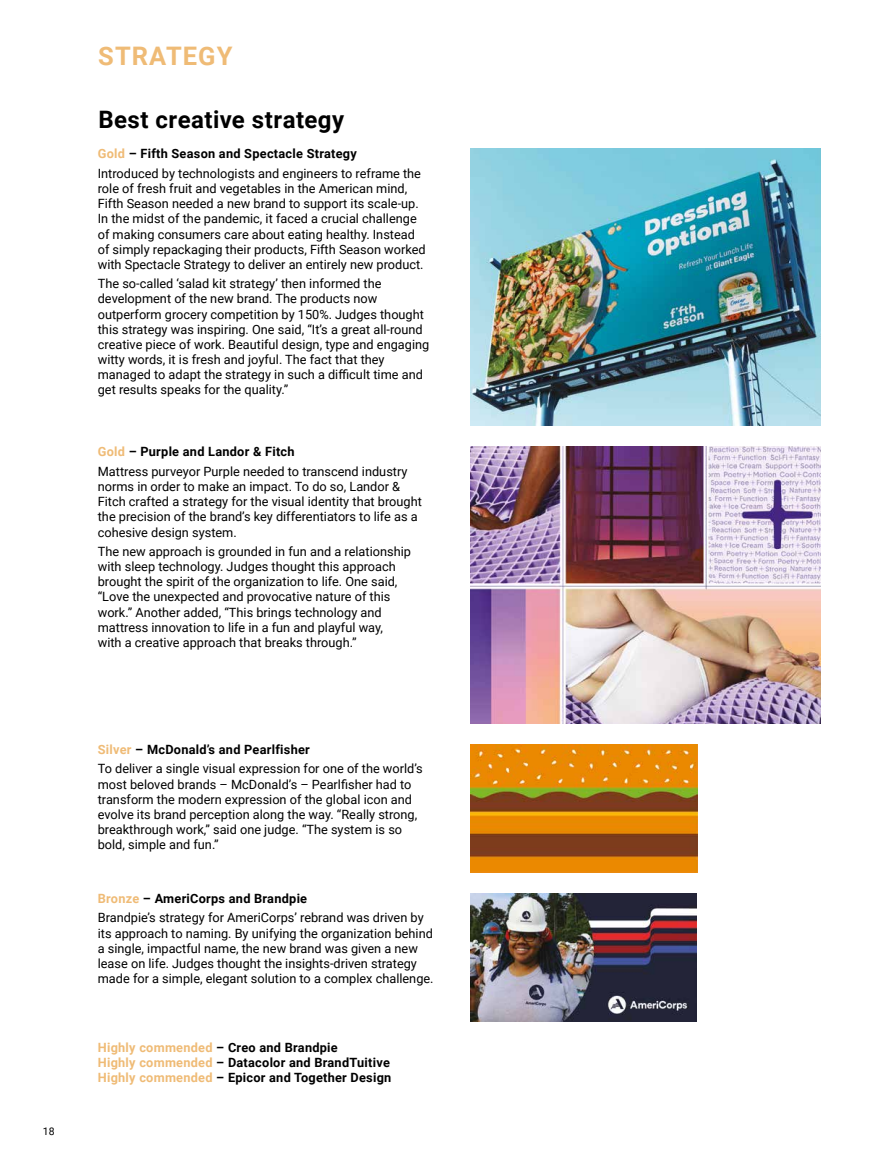
<style>
.page{position:relative;width:893px;height:1170px;background:#fff}
.page>*{position:absolute;margin:0;border:0;box-sizing:border-box;transform-origin:0 0}
.t1{font:700 25.5px "Roboto";letter-spacing:.04em;color:#efbb76}
.t2{font:700 24px "Roboto";letter-spacing:.02em;color:#000}
.t3{font:12.75px/15.1px "Roboto";color:#000}
.t4{font:700 12.75px/15.1px "Roboto";letter-spacing:.02em;color:#000}
.t5{font:10.5px "Roboto";color:#000}
.s1{font-weight:700;color:#efbb76}
.s2{font-weight:700}
.s3{color:#efbb76}
</style>
<div class="page">
<img style="left:470px;top:744px;width:227px;height:128px">
<img style="left:470px;top:149px;width:351px;height:276px">
<img style="left:470px;top:447px;width:351px;height:276px">
<img style="left:470px;top:893px;width:227px;height:127px">
<p class="t5" style="left:43px;top:1123px;width:13px">18</p>
<h1 class="t1" style="left:98px;top:38px;width:136px">STRATEGY</h1>
<h2 class="t2" style="left:98px;top:103px;width:247px">Best creative strategy</h2>
<p class="t3" style="left:98px;top:144px;width:325px;line-height:19.4px"><span class="s1">Gold</span> <span class="s2">– Fifth Season and Spectacle Strategy<br></span>Introduced by technologists and engineers to reframe the</p>
<p class="t3" style="left:98px;top:180px;width:329px">role of fresh fruit and vegetables in the American mind, Fifth Season needed a new brand to support its scale-up.<br>In the midst of the pandemic, it faced a crucial challenge of making consumers care about eating healthy. Instead of simply repackaging their products, Fifth Season worked with Spectacle Strategy to deliver an entirely new product.</p>
<p class="t3" style="left:98px;top:275px;width:333px">The so-called ‘salad kit strategy’ then informed the development of the new brand. The products now outperform grocery competition by 150%. Judges thought this strategy was inspiring. One said, “It’s a great all-round creative piece of work. Beautiful design, type and engaging witty words, it is fresh and joyful. The fact that they managed to adapt the strategy in such a difficult time and get results speaks for the quality.”</p>
<p class="t3" style="left:98px;top:442px;width:311px;line-height:19.4px"><span class="s1">Gold</span> <span class="s2">– Purple and Landor &amp; Fitch<br></span>Mattress purveyor Purple needed to transcend industry</p>
<p class="t3" style="left:98px;top:478px;width:326px">norms in order to make an impact. To do so, Landor &amp; Fitch crafted a strategy for the visual identity that brought the precision of the brand’s key differentiators to life as a cohesive design system.</p>
<p class="t3" style="left:98px;top:543px;width:315px">The new approach is grounded in fun and a relationship with sleep technology. Judges thought this approach brought the spirit of the organization to life. One said, “Love the unexpected and provocative nature of this work.” Another added, “This brings technology and mattress innovation to life in a fun and playful way,<br>with a creative approach that breaks through.”</p>
<p class="t3" style="left:98px;top:739px;width:326px;line-height:19.4px"><span class="s1">Silver</span> <span class="s2">– McDonald’s and Pearlfisher<br></span>To deliver a single visual expression for one of the world’s</p>
<p class="t3" style="left:98px;top:776px;width:321px">most beloved brands – McDonald’s – Pearlfisher had to transform the modern expression of the global icon and evolve its brand perception along the way. “Really strong, breakthrough work,” said one judge. “The system is so bold, simple and fun.”</p>
<p class="t3" style="left:98px;top:888px;width:327px;line-height:19.4px"><span class="s1">Bronze</span> <span class="s2">– AmeriCorps and Brandpie<br></span>Brandpie’s strategy for AmeriCorps’ rebrand was driven by</p>
<p class="t3" style="left:98px;top:924px;width:337px">its approach to naming. By unifying the organization behind a single, impactful name, the new brand was given a new lease on life. Judges thought the insights-driven strategy made for a simple, elegant solution to a complex challenge.</p>
<p class="t4" style="left:98px;top:1039px;width:295px"><span class="s3">Highly commended</span> – Creo and Brandpie<br><span class="s3">Highly commended</span> – Datacolor and BrandTuitive<br><span class="s3">Highly commended</span> – Epicor and Together Design</p>
</div>
